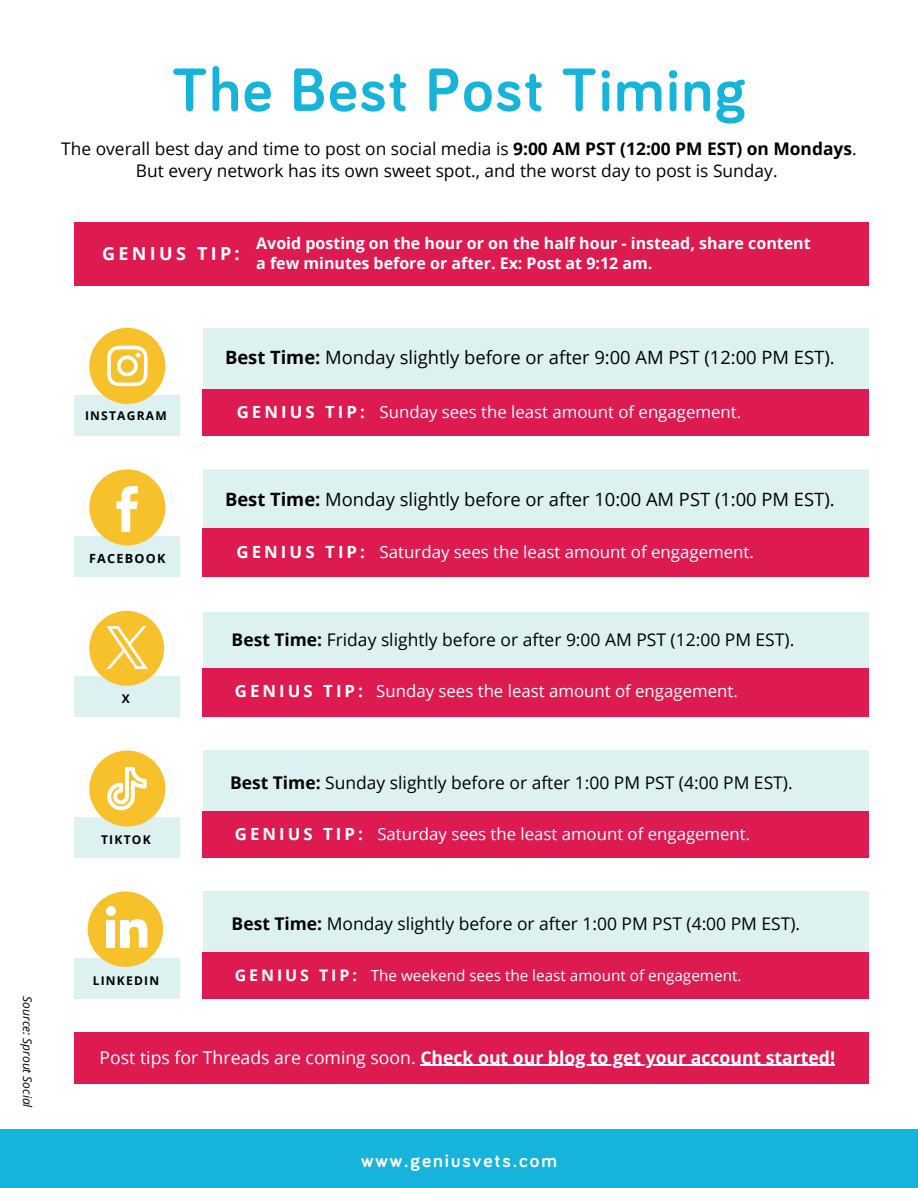
<style>
.page{position:relative;width:918px;height:1188px;background:#fff}
.page>*{position:absolute;margin:0;border:0;box-sizing:border-box;transform-origin:0 0}
.t1{font:700 63px "Bariol";letter-spacing:.03em;color:#16b4db}
.t2{font:700 19.5px "Bariol";letter-spacing:.1em;color:#fff}
.t3{font:18.45px "Open Sans";color:#000}
.t4{font:700 18px "Open Sans";letter-spacing:.18em;color:#fff}
.t5{font:700 17.7px "Open Sans";color:#fff}
.t6{font:17.4px/22.5px "Open Sans";color:#000;text-align:center}
.t7{font:16.8px "Open Sans";color:#fff}
.t8{font:700 16.8px "Open Sans";letter-spacing:.18em;color:#fff}
.t9{font:700 16.05px/20.2px "Open Sans";color:#fff}
.t10{font:700 16.05px "Open Sans";letter-spacing:.18em;color:#fff}
.t11{font:15.3px "Open Sans";color:#fff}
.t12{font:700 12.6px "Open Sans";letter-spacing:.1em;color:#000}
.t13{font:700 12px "Open Sans";letter-spacing:.1em;color:#000}
.t14{font:italic 12px "Open Sans";color:#000}
.s1{font-weight:700}
.s2{font-weight:400}
</style>
<div class="page">
<div style="left:0;top:1130px;width:918px;height:58px;background:#16b4db"></div>
<div style="left:74px;top:395px;width:106px;height:40px;background:#ddf1f1"></div>
<div style="left:89px;top:328px;width:76px;height:76px;background:#f7c12c;border-radius:50%"></div>
<svg style="left:107px;top:346px;width:41px;height:40px"></svg>
<div style="left:203px;top:328px;width:666px;height:107px;background:#ddf1f1"></div>
<div style="left:203px;top:389px;width:666px;height:47px;background:#de1b50"></div>
<div style="left:74px;top:536px;width:106px;height:41px;background:#ddf1f1"></div>
<div style="left:89px;top:469px;width:76px;height:76px;background:#f7c12c;border-radius:50%"></div>
<svg style="left:117px;top:486px;width:21px;height:46px"></svg>
<div style="left:74px;top:677px;width:106px;height:40px;background:#ddf1f1"></div>
<svg style="left:89px;top:640px;width:75px;height:45px"></svg>
<div style="left:74px;top:818px;width:106px;height:40px;background:#ddf1f1"></div>
<div style="left:89px;top:751px;width:76px;height:76px;background:#f7c12c;border-radius:50%"></div>
<svg style="left:107px;top:767px;width:40px;height:43px"></svg>
<div style="left:74px;top:958px;width:106px;height:41px;background:#ddf1f1"></div>
<svg style="left:88px;top:892px;width:75px;height:75px"></svg>
<div style="left:203px;top:469px;width:666px;height:108px;background:#ddf1f1"></div>
<div style="left:203px;top:528px;width:666px;height:49px;background:#de1b50"></div>
<div style="left:203px;top:613px;width:666px;height:104px;background:#ddf1f1"></div>
<div style="left:203px;top:669px;width:666px;height:48px;background:#de1b50"></div>
<div style="left:203px;top:751px;width:666px;height:107px;background:#ddf1f1"></div>
<div style="left:203px;top:811px;width:666px;height:47px;background:#de1b50"></div>
<div style="left:203px;top:892px;width:666px;height:107px;background:#ddf1f1"></div>
<div style="left:203px;top:952px;width:666px;height:47px;background:#de1b50"></div>
<div style="left:74px;top:1032px;width:795px;height:52px;background:#de1b50"></div>
<img style="left:90px;top:611px;width:73px;height:73px">
<hr style="left:420px;top:1065px;width:415px;height:1px;background:#fff">
<div style="left:74px;top:222px;width:795px;height:64px;background:#de1b50"></div>
<p class="t1" style="left:172px;top:61px;width:576px">The Best Post Timing</p>
<h5 class="t6" style="left:61px;top:137px;width:797px">The overall best day and time to post on social media is <span class="s1">9:00 AM PST (12:00 PM EST) on Mondays</span>.<br>But every network has its own sweet spot., and the worst day to post is Sunday.</h5>
<h5 class="t4" style="left:102px;top:241px;width:139px">GENIUS TIP:</h5>
<p class="t9" style="left:256px;top:232px;width:556px">Avoid posting on the hour or on the half hour - instead, share content a few minutes before or after. Ex: Post at 9:12 am.</p>
<p class="t14" style="left:36px;top:996px;width:113px;rotate:90deg">Source: Sprout Social</p>
<h1 class="t13" style="left:85px;top:407px;width:83px">INSTAGRAM</h1>
<h6 class="t12" style="left:89px;top:550px;width:78px">FACEBOOK</h6>
<p class="t13" style="left:122px;top:690px;width:10px">X</p>
<h2 class="t13" style="left:101px;top:831px;width:51px">TIKTOK</h2>
<p class="t13" style="left:93px;top:972px;width:68px">LINKEDIN</p>
<p class="t3" style="left:225px;top:344px;width:611px"><span class="s1">Best Time:</span> Monday slightly before or after 9:00 AM PST (12:00 PM EST).</p>
<p class="t8" style="left:237px;top:401px;width:130px">GENIUS TIP:</p>
<p class="t7" style="left:380px;top:401px;width:363px">Sunday sees the least amount of engagement.</p>
<p class="t3" style="left:225px;top:486px;width:611px"><span class="s1">Best Time:</span> Monday slightly before or after 10:00 AM PST (1:00 PM EST).</p>
<p class="t8" style="left:236px;top:540px;width:130px">GENIUS TIP:</p>
<h4 class="t7" style="left:380px;top:540px;width:376px">Saturday sees the least amount of engagement.</h4>
<h5 class="t6" style="left:232px;top:628px;width:564px"><span class="s1">Best Time:</span> Friday slightly before or after 9:00 AM PST (12:00 PM EST).</h5>
<p class="t8" style="left:235px;top:679px;width:130px">GENIUS TIP:</p>
<p class="t7" style="left:376px;top:679px;width:363px">Sunday sees the least amount of engagement.</p>
<p class="t6" style="left:230px;top:771px;width:564px"><span class="s1">Best Time:</span> Sunday slightly before or after 1:00 PM PST (4:00 PM EST).</p>
<p class="t8" style="left:235px;top:822px;width:130px">GENIUS TIP:</p>
<h4 class="t7" style="left:377px;top:822px;width:374px">Saturday sees the least amount of engagement.</h4>
<h5 class="t6" style="left:232px;top:912px;width:570px"><span class="s1">Best Time:</span> Monday slightly before or after 1:00 PM PST (4:00 PM EST).</h5>
<p class="t10" style="left:235px;top:964px;width:124px">GENIUS TIP:</p>
<p class="t11" style="left:371px;top:964px;width:372px">The weekend sees the least amount of engagement.</p>
<p class="t5" style="left:100px;top:1045px;width:737px"><span class="s2">Post tips for Threads are coming soon.</span> Check out our blog to get your account started!</p>
<p class="t2" style="left:361px;top:1152px;width:197px">www.geniusvets.com</p>
</div>
